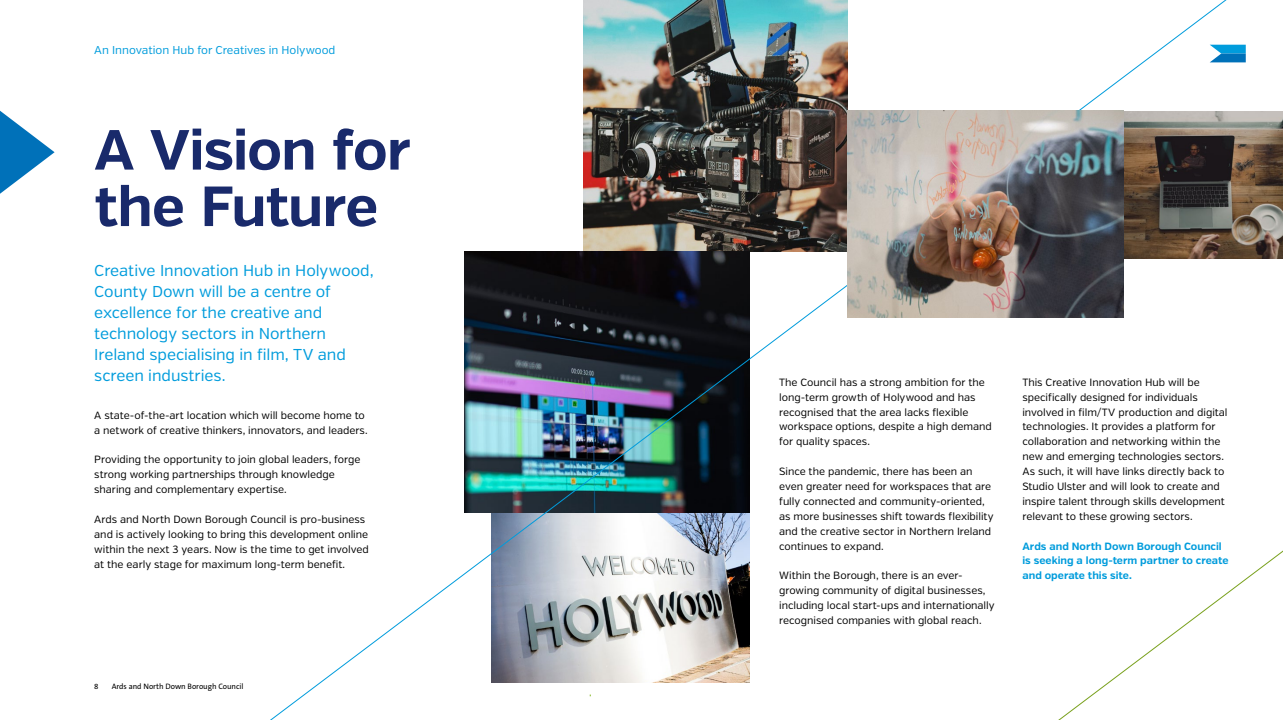
<style>
.page{position:relative;width:1283px;height:720px;background:#fff}
.page>*{position:absolute;margin:0;border:0;box-sizing:border-box;transform-origin:0 0}
.t1{font:700 56.44px/56.4px "Verb";letter-spacing:-.015em;color:#192a6b}
.t2{font:15.75px/21px "Verb";letter-spacing:-.005em;color:#009cdc}
.t3{font:11.38px "Verb";color:#009cdc}
.t4{font:10.5px/14.9px "Verb";letter-spacing:-.005em;color:#000}
.t5{font:700 10.5px/14.9px "Verb";color:#009cdc}
.t6{font:7.88px "The Sans B5 Plain";color:#000}
</style>
<div class="page">
<svg style="left:0;top:111px;width:55px;height:83px"></svg>
<img style="left:271px;top:0;width:755px;height:719px">
<svg style="left:1026px;top:0;width:256px;height:719px"></svg>
<img style="left:847px;top:111px;width:276px;height:206px">
<svg style="left:1209px;top:45px;width:36px;height:17px"></svg>
<p class="t3" style="left:94px;top:43px;width:243px">An Innovation Hub for Creatives in Holywood</p>
<p class="t1" style="left:94px;top:123px;width:318px">A Vision for the Future</p>
<p class="t2" style="left:94px;top:260px;width:281px">Creative Innovation Hub in Holywood,<br>County Down will be a centre of excellence for the creative and technology sectors in Northern<br>Ireland specialising in film, TV and screen industries.</p>
<p class="t4" style="left:94px;top:407px;width:275px">A state-of-the-art location which will become home to a network of creative thinkers, innovators, and leaders.</p>
<p class="t4" style="left:94px;top:452px;width:268px">Providing the opportunity to join global leaders, forge strong working partnerships through knowledge sharing and complementary expertise.</p>
<p class="t4" style="left:94px;top:512px;width:276px">Ards and North Down Borough Council is pro-business and is actively looking to bring this development online within the next 3 years. Now is the time to get involved at the early stage for maximum long-term benefit.</p>
<p class="t6" style="left:94px;top:681px;width:6px">8</p>
<p class="t6" style="left:112px;top:681px;width:133px">Ards and North Down Borough Council</p>
<p class="t4" style="left:779px;top:374px;width:214px">The Council has a strong ambition for the long-term growth of Holywood and has recognised that the area lacks flexible workspace options, despite a high demand for quality spaces.</p>
<p class="t4" style="left:779px;top:464px;width:216px">Since the pandemic, there has been an even greater need for workspaces that are fully connected and community-oriented, as more businesses shift towards flexibility and the creative sector in Northern Ireland continues to expand.</p>
<p class="t4" style="left:779px;top:568px;width:217px">Within the Borough, there is an ever&shy;growing community of digital businesses, including local start-ups and internationally recognised companies with global reach.</p>
<p class="t4" style="left:1022px;top:374px;width:207px">This Creative Innovation Hub will be specifically designed for individuals involved in film/TV production and digital technologies. It provides a platform for collaboration and networking within the new and emerging technologies sectors.<br>As such, it will have links directly back to Studio Ulster and will look to create and inspire talent through skills development relevant to these growing sectors.</p>
<p class="t5" style="left:1022px;top:538px;width:207px">Ards and North Down Borough Council is seeking a long-term partner to create and operate this site.</p>
</div>
